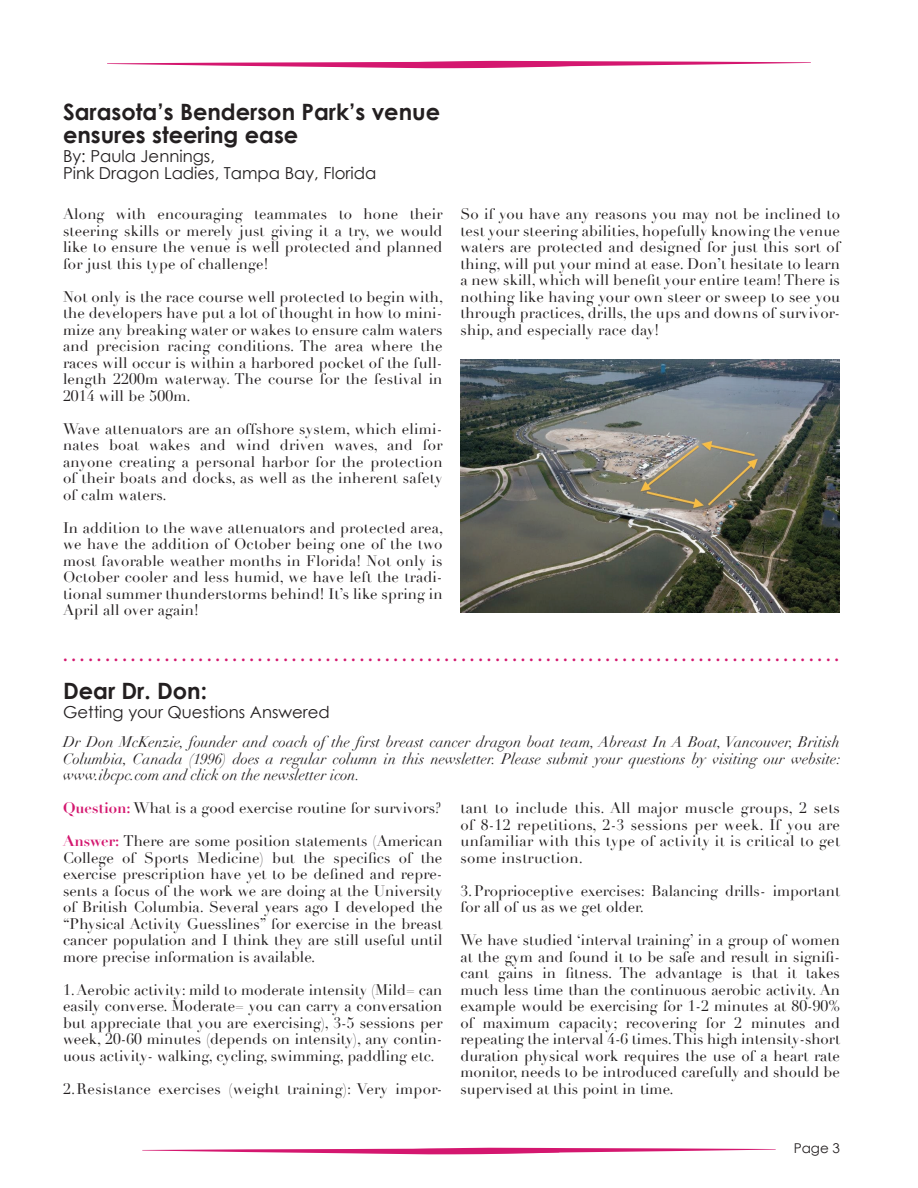
<style>
.page{position:relative;width:918px;height:1188px;background:#fff}
.page>*{position:absolute;margin:0;border:0;box-sizing:border-box;transform-origin:0 0}
.t1{font:700 22.5px/22.5px "Century Gothic";color:#231f20}
.t2{font:700 18px "Minion Pro";color:#d4176f}
.t3{font:16.5px/16.5px "Century Gothic";color:#231f20}
.Body_Copy{font:15px/16.5px "Didot";letter-spacing:.01em;color:#231f20;text-align:justify}
.Body_Copy-2{font:italic 15px/16.5px "Didot";color:#231f20;text-align:justify}
.Page_number__right{font:13.5px "Century Gothic";color:#231f20}
.s1{font-weight:700;color:#d4176f}
</style>
<div class="page">
<svg style="left:107px;top:61px;width:704px;height:7px"></svg>
<svg style="left:142px;top:1148px;width:634px;height:7px"></svg>
<img style="left:460px;top:359px;width:380px;height:254px">
<p class="t1" style="left:63px;top:100px;width:379px">Sarasota’s Benderson Park’s venue ensures steering ease</p>
<p class="t3" style="left:63px;top:148px;width:315px">By: Paula Jennings,<br>Pink Dragon Ladies, Tampa Bay, Florida</p>
<p class="Body_Copy" style="left:63px;top:206px;width:381px">Along with encouraging teammates to hone their steering skills or merely just giving it a try, we would like to ensure the venue is well protected and planned for just this type of challenge!</p>
<p class="Body_Copy" style="left:63px;top:288px;width:382px">Not only is the race course well protected to begin with, the developers have put a lot of thought in how to mini&shy;mize any breaking water or wakes to ensure calm waters and precision racing conditions. The area where the races will occur is within a harbored pocket of the full&shy;length 2200m waterway. The course for the festival in 2014 will be 500m.</p>
<p class="Body_Copy" style="left:63px;top:420px;width:381px">Wave attenuators are an offshore system, which elimi&shy;nates boat wakes and wind driven waves, and for anyone creating a personal harbor for the protection of their boats and docks, as well as the inherent safety of calm waters.</p>
<p class="Body_Copy" style="left:63px;top:519px;width:382px">In addition to the wave attenuators and protected area, we have the addition of October being one of the two most favorable weather months in Florida! Not only is October cooler and less humid, we have left the tradi&shy;tional summer thunderstorms behind! It’s like spring in April all over again!</p>
<p class="Body_Copy" style="left:460px;top:206px;width:381px">So if you have any reasons you may not be inclined to test your steering abilities, hopefully knowing the venue waters are protected and designed for just this sort of thing, will put your mind at ease. Don’t hesitate to learn a new skill, which will benefit your entire team! There is nothing like having your own steer or sweep to see you through practices, drills, the ups and downs of survivor&shy;ship, and especially race day!</p>
<p class="t2" style="left:63px;top:643px;width:778px">. . . . . . . . . . . . . . . . . . . . . . . . . . . . . . . . . . . . . . . . . . . . . . . . . . . . . . . . . . . . . . . . . . . . . . . . . . . . . . . . . . . . . . . . . . . .</p>
<p class="t1" style="left:63px;top:678px;width:145px">Dear Dr. Don:</p>
<p class="t3" style="left:63px;top:704px;width:268px">Getting your Questions Answered</p>
<p class="Body_Copy-2" style="left:63px;top:734px;width:779px">Dr Don McKenzie, founder and coach of the first breast cancer dragon boat team, Abreast In A Boat, Vancouver, British Columbia, Canada (1996) does a regular column in this newsletter. Please submit your questions by visiting our website: www.ibcpc.com and click on the newsletter icon.</p>
<p class="Body_Copy" style="left:63px;top:800px;width:380px"><span class="s1">Question:</span> What is a good exercise routine for survivors?</p>
<p class="Body_Copy" style="left:63px;top:833px;width:381px"><span class="s1">Answer:</span> There are some position statements (American College of Sports Medicine) but the specifics of the exercise prescription have yet to be defined and repre&shy;sents a focus of the work we are doing at the University of British Columbia. Several years ago I developed the “Physical Activity Guesslines” for exercise in the breast cancer population and I think they are still useful until more precise information is available.</p>
<p class="Body_Copy" style="left:63px;top:981px;width:381px">1.Aerobic activity: mild to moderate intensity (Mild= can easily converse. Moderate= you can carry a conversation but appreciate that you are exercising), 3-5 sessions per week, 20-60 minutes (depends on intensity), any contin&shy;uous activity- walking, cycling, swimming, paddling etc.</p>
<p class="Body_Copy" style="left:63px;top:1080px;width:381px">2.Resistance exercises (weight training): Very impor-</p>
<p class="Body_Copy" style="left:460px;top:800px;width:381px">tant to include this. All major muscle groups, 2 sets of 8-12 repetitions, 2-3 sessions per week. If you are unfamiliar with this type of activity it is critical to get some instruction.</p>
<p class="Body_Copy" style="left:460px;top:882px;width:381px">3.Proprioceptive exercises: Balancing drills- important for all of us as we get older.</p>
<p class="Body_Copy" style="left:460px;top:932px;width:381px">We have studied ‘interval training’ in a group of women at the gym and found it to be safe and result in signifi&shy;cant gains in fitness. The advantage is that it takes much less time than the continuous aerobic activity. An example would be exercising for 1-2 minutes at 80-90% of maximum capacity; recovering for 2 minutes and repeating the interval 4-6 times. This high intensity-short duration physical work requires the use of a heart rate monitor, needs to be introduced carefully and should be supervised at this point in time.</p>
<p class="Page_number__right" style="left:794px;top:1139px;width:48px">Page 3</p>
</div>
